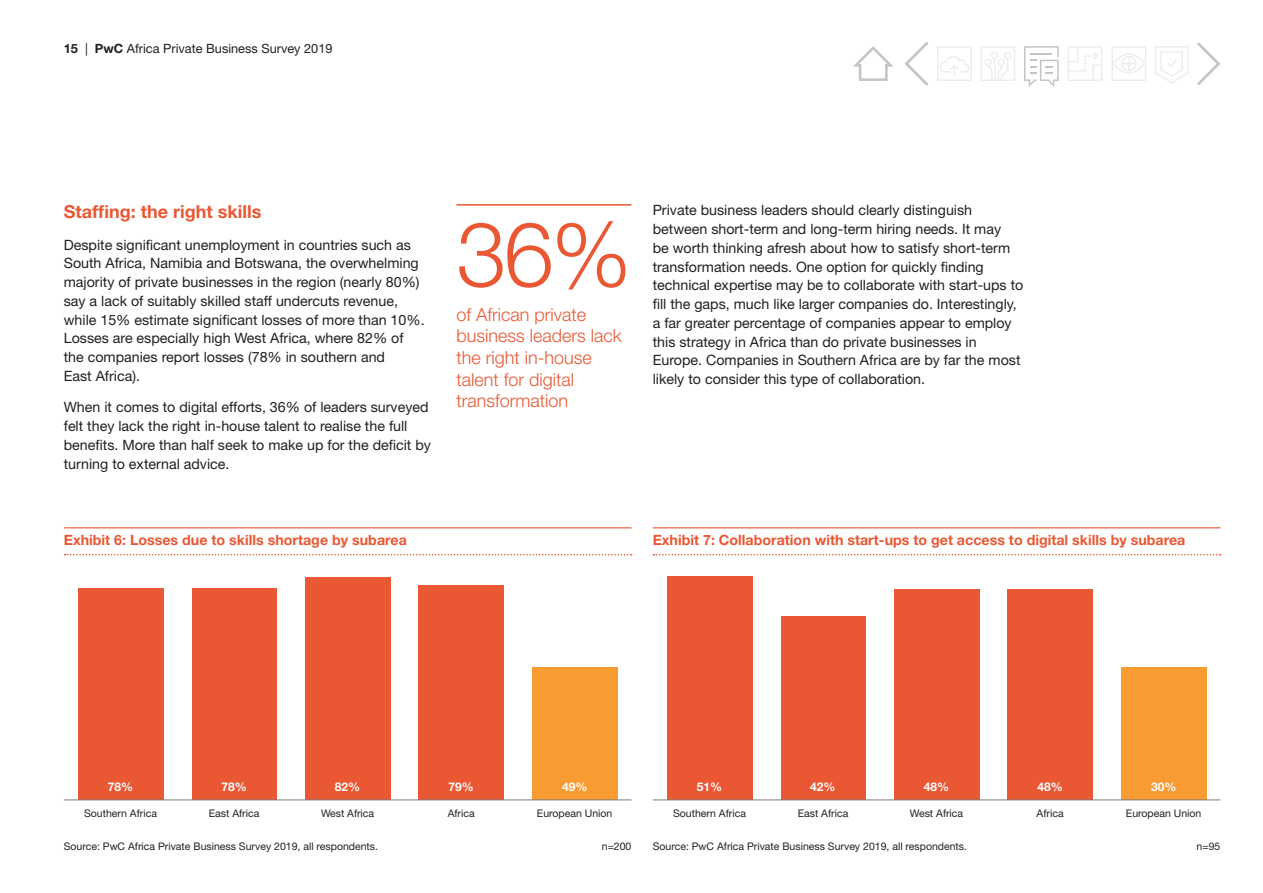
<style>
.page{position:relative;width:1263px;height:893px;background:#fff}
.page>*{position:absolute;margin:0;border:0;box-sizing:border-box;transform-origin:0 0}
.t1{font:300 90px "Helvetica Neue";color:#ea5733}
.t2{font:300 18px/21.6px "Helvetica Neue";color:#ea5733}
.t3{font:700 18px "Helvetica Neue";color:#ea5733}
.t4{font:14.25px/18.8px "Helvetica Neue";color:#231f20}
.t5{font:700 14.25px "Helvetica Neue";color:#ea5733}
.t6{font:12.75px "Helvetica Neue";color:#231f20}
.t7{font:700 12px "Helvetica Neue";color:#fff}
.t8{font:10.5px "Helvetica Neue";color:#231f20}
.s1{font-weight:700}
</style>
<div class="page">
<hr style="left:64px;top:527px;width:567px;height:1px;background:#ea5733">
<svg style="left:65px;top:554px;width:567px;height:1px"></svg>
<div style="left:78px;top:588px;width:85px;height:211px;background:#ea5733"></div>
<div style="left:192px;top:588px;width:85px;height:211px;background:#ea5733"></div>
<div style="left:305px;top:577px;width:85px;height:222px;background:#ea5733"></div>
<div style="left:419px;top:585px;width:85px;height:214px;background:#ea5733"></div>
<div style="left:532px;top:667px;width:85px;height:132px;background:#f89b33"></div>
<hr style="left:64px;top:799px;width:567px;height:1px;background:#7d7e7c">
<hr style="left:653px;top:527px;width:567px;height:1px;background:#ea5733">
<svg style="left:653px;top:554px;width:568px;height:1px"></svg>
<div style="left:667px;top:576px;width:85px;height:223px;background:#ea5733"></div>
<div style="left:781px;top:616px;width:84px;height:183px;background:#ea5733"></div>
<div style="left:894px;top:589px;width:85px;height:210px;background:#ea5733"></div>
<div style="left:1008px;top:589px;width:85px;height:210px;background:#ea5733"></div>
<div style="left:1121px;top:667px;width:85px;height:132px;background:#f89b33"></div>
<hr style="left:653px;top:799px;width:567px;height:1px;background:#7d7e7c">
<hr style="left:456px;top:204px;width:175px;height:2px;background:#ea5733">
<svg style="left:1197px;top:42px;width:23px;height:43px"></svg>
<svg style="left:981px;top:46px;width:34px;height:35px"></svg>
<svg style="left:1024px;top:46px;width:35px;height:41px"></svg>
<svg style="left:937px;top:46px;width:35px;height:35px"></svg>
<svg style="left:1068px;top:46px;width:34px;height:35px"></svg>
<svg style="left:1112px;top:46px;width:34px;height:35px"></svg>
<svg style="left:904px;top:42px;width:24px;height:43px"></svg>
<svg style="left:853px;top:46px;width:40px;height:35px"></svg>
<svg style="left:1155px;top:46px;width:34px;height:38px"></svg>
<p class="t6" style="left:64px;top:40px;width:270px"><span class="s1">15</span> | <span class="s1">PwC</span> Africa Private Business Survey 2019</p>
<p class="t3" style="left:64px;top:201px;width:199px">Staffing: the right skills</p>
<p class="t4" style="left:64px;top:235px;width:362px">Despite significant unemployment in countries such as South Africa, Namibia and Botswana, the overwhelming majority of private businesses in the region (nearly 80%) say a lack of suitably skilled staff undercuts revenue, while 15% estimate significant losses of more than 10%.<br>Losses are especially high West Africa, where 82% of the companies report losses (78% in southern and<br>East Africa).</p>
<p class="t4" style="left:64px;top:398px;width:369px">When it comes to digital efforts, 36% of leaders surveyed felt they lack the right in-house talent to realise the full benefits. More than half seek to make up for the deficit by turning to external advice.</p>
<p class="t5" style="left:64px;top:531px;width:345px">Exhibit 6: Losses due to skills shortage by subarea</p>
<h1 class="t1" style="left:456px;top:199px;width:176px">36%</h1>
<p class="t2" style="left:456px;top:303px;width:167px">of African private business leaders lack the right in-house talent for digital transformation</p>
<p class="t4" style="left:653px;top:201px;width:372px">Private business leaders should clearly distinguish between short-term and long-term hiring needs. It may<br>be worth thinking afresh about how to satisfy short-term transformation needs. One option for quickly finding technical expertise may be to collaborate with start-ups to fill the gaps, much like larger companies do. Interestingly, a far greater percentage of companies appear to employ this strategy in Africa than do private businesses in Europe. Companies in Southern Africa are by far the most likely to consider this type of collaboration.</p>
<p class="t5" style="left:653px;top:531px;width:534px">Exhibit 7: Collaboration with start-ups to get access to digital skills by subarea</p>
<p class="t7" style="left:108px;top:779px;width:27px">78%</p>
<p class="t7" style="left:221px;top:779px;width:27px">78%</p>
<p class="t7" style="left:335px;top:779px;width:27px">82%</p>
<p class="t7" style="left:448px;top:779px;width:27px">79%</p>
<p class="t7" style="left:562px;top:779px;width:27px">49%</p>
<p class="t7" style="left:697px;top:779px;width:27px">51%</p>
<p class="t7" style="left:810px;top:779px;width:27px">42%</p>
<p class="t7" style="left:924px;top:779px;width:27px">48%</p>
<p class="t7" style="left:1037px;top:779px;width:27px">48%</p>
<p class="t7" style="left:1151px;top:779px;width:27px">30%</p>
<p class="t8" style="left:84px;top:807px;width:74px">Southern Africa</p>
<p class="t8" style="left:209px;top:807px;width:52px">East Africa</p>
<p class="t8" style="left:321px;top:807px;width:55px">West Africa</p>
<p class="t8" style="left:448px;top:807px;width:29px">Africa</p>
<p class="t8" style="left:537px;top:807px;width:77px">European Union</p>
<p class="t8" style="left:673px;top:807px;width:74px">Southern Africa</p>
<p class="t8" style="left:798px;top:807px;width:52px">East Africa</p>
<p class="t8" style="left:910px;top:807px;width:55px">West Africa</p>
<p class="t8" style="left:1037px;top:807px;width:29px">Africa</p>
<p class="t8" style="left:1126px;top:807px;width:77px">European Union</p>
<p class="t8" style="left:64px;top:840px;width:316px">Source: PwC Africa Private Business Survey 2019, all respondents.</p>
<p class="t8" style="left:602px;top:840px;width:31px">n=200</p>
<p class="t8" style="left:653px;top:840px;width:316px">Source: PwC Africa Private Business Survey 2019, all respondents.</p>
<p class="t8" style="left:1197px;top:840px;width:25px">n=95</p>
</div>
